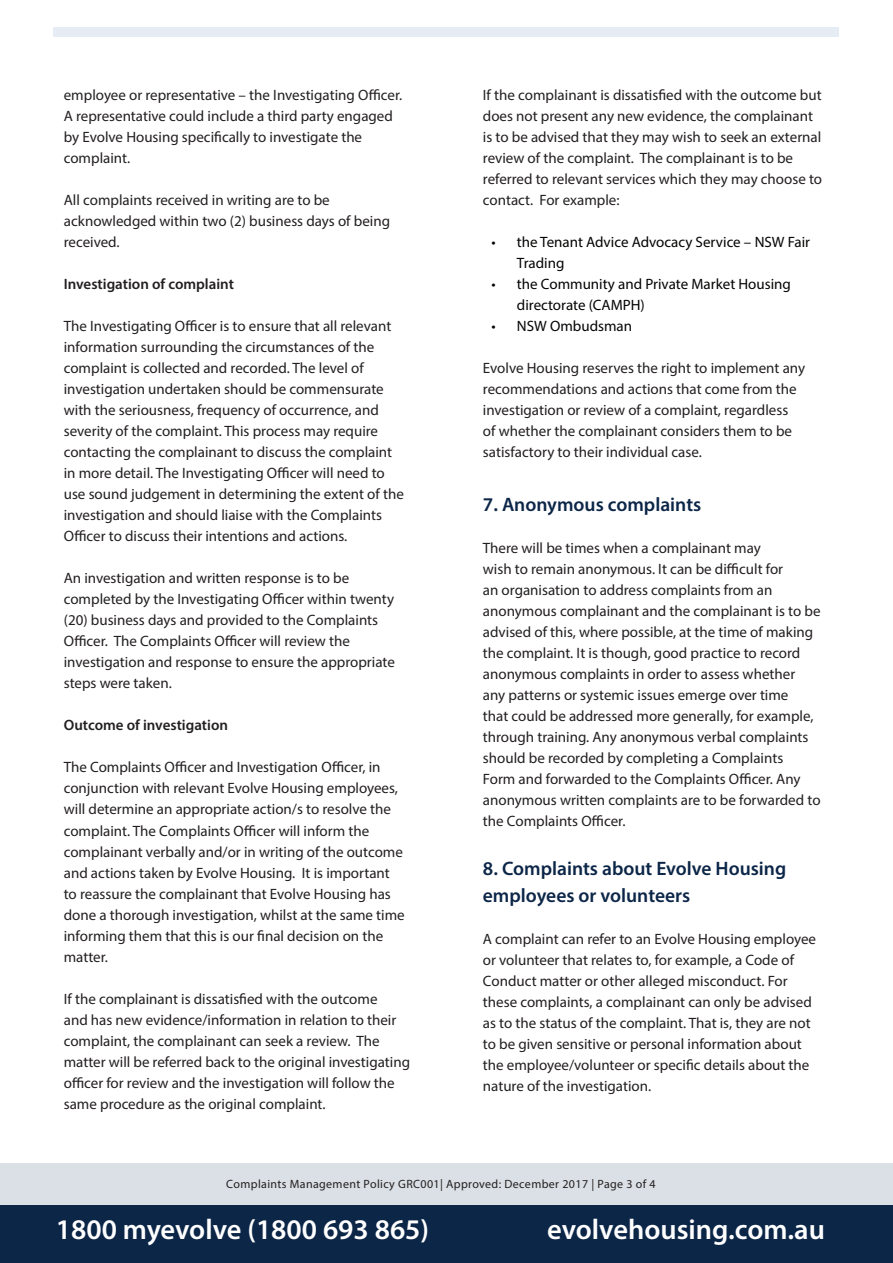
<style>
.page{position:relative;width:893px;height:1263px;background:#fff}
.page>*{position:absolute;margin:0;border:0;box-sizing:border-box;transform-origin:0 0}
.t1{font:600 28.5px "Myriad Pro";color:#fff}
.t2{font:600 19.5px/27px "Myriad Pro";color:#0c2648}
.t3{font:15px/21px "Myriad Pro";color:#231f20}
.t4{font:15px/21px "Myriad Pro";color:#040503}
.t5{font:600 15px "Myriad Pro";color:#231f20}
.t6{font:12px "Myriad Pro";letter-spacing:.03em;color:#231f20}
</style>
<div class="page">
<div style="left:0;top:1197px;width:893px;height:66px;background:#0c2648"></div>
<div style="left:0;top:1163px;width:893px;height:42px;background:#dae0e5"></div>
<div style="left:54px;top:28px;width:785px;height:9px;background:#e6ecf4"></div>
<p class="t3" style="left:64px;top:85px;width:340px">employee or representative – the Investigating Officer.<br>A representative could include a third party engaged by Evolve Housing specifically to investigate the complaint.</p>
<p class="t3" style="left:64px;top:190px;width:328px">All complaints received in writing are to be acknowledged within two (2) business days of being received.</p>
<p class="t5" style="left:64px;top:275px;width:172px">Investigation of complaint</p>
<p class="t3" style="left:64px;top:316px;width:342px">The Investigating Officer is to ensure that all relevant information surrounding the circumstances of the complaint is collected and recorded. The level of investigation undertaken should be commensurate with the seriousness, frequency of occurrence, and severity of the complaint. This process may require contacting the complainant to discuss the complaint in more detail. The Investigating Officer will need to use sound judgement in determining the extent of the investigation and should liaise with the Complaints Officer to discuss their intentions and actions.</p>
<p class="t3" style="left:64px;top:568px;width:333px">An investigation and written response is to be completed by the Investigating Officer within twenty (20) business days and provided to the Complaints Officer. The Complaints Officer will review the investigation and response to ensure the appropriate steps were taken.</p>
<p class="t5" style="left:64px;top:716px;width:166px">Outcome of investigation</p>
<p class="t3" style="left:64px;top:757px;width:342px">The Complaints Officer and Investigation Officer, in conjunction with relevant Evolve Housing employees, will determine an appropriate action/s to resolve the complaint. The Complaints Officer will inform the complainant verbally and/or in writing of the outcome and actions taken by Evolve Housing. It is important to reassure the complainant that Evolve Housing has done a thorough investigation, whilst at the same time informing them that this is our final decision on the matter.</p>
<p class="t3" style="left:64px;top:988px;width:348px">If the complainant is dissatisfied with the outcome<br>and has new evidence/information in relation to their complaint, the complainant can seek a review. The matter will be referred back to the original investigating officer for review and the investigation will follow the same procedure as the original complaint.</p>
<p class="t3" style="left:483px;top:85px;width:341px">If the complainant is dissatisfied with the outcome but does not present any new evidence, the complainant is to be advised that they may wish to seek an external review of the complaint. The complainant is to be referred to relevant services which they may choose to contact. For example:</p>
<p class="t4" style="left:517px;top:232px;width:295px;text-indent:-26px">• the Tenant Advice Advocacy Service – NSW Fair<br>Trading</p>
<p class="t4" style="left:517px;top:274px;width:276px;text-indent:-26px">• the Community and Private Market Housing directorate (CAMPH)</p>
<p class="t4" style="left:491px;top:316px;width:142px">• NSW Ombudsman</p>
<p class="t3" style="left:483px;top:358px;width:324px">Evolve Housing reserves the right to implement any recommendations and actions that come from the investigation or review of a complaint, regardless<br>of whether the complainant considers them to be satisfactory to their individual case.</p>
<h2 class="t2" style="left:483px;top:491px;width:220px">7. Anonymous complaints</h2>
<p class="t3" style="left:483px;top:538px;width:339px">There will be times when a complainant may<br>wish to remain anonymous. It can be difficult for<br>an organisation to address complaints from an anonymous complainant and the complainant is to be advised of this, where possible, at the time of making the complaint. It is though, good practice to record anonymous complaints in order to assess whether any patterns or systemic issues emerge over time<br>that could be addressed more generally, for example, through training. Any anonymous verbal complaints should be recorded by completing a Complaints<br>Form and forwarded to the Complaints Officer. Any anonymous written complaints are to be forwarded to the Complaints Officer.</p>
<h2 class="t2" style="left:483px;top:854px;width:305px">8. Complaints about Evolve Housing employees or volunteers</h2>
<p class="t3" style="left:483px;top:928px;width:335px">A complaint can refer to an Evolve Housing employee or volunteer that relates to, for example, a Code of Conduct matter or other alleged misconduct. For these complaints, a complainant can only be advised as to the status of the complaint. That is, they are not to be given sensitive or personal information about the employee/volunteer or specific details about the nature of the investigation.</p>
<p class="t6" style="left:226px;top:1176px;width:431px">Complaints Management Policy GRC001| Approved: December 2017 | Page 3 of 4</p>
<h1 class="t1" style="left:56px;top:1211px;width:375px">1800 myevolve (1800 693 865)</h1>
<h1 class="t1" style="left:547px;top:1211px;width:279px">evolvehousing.com.au</h1>
</div>
